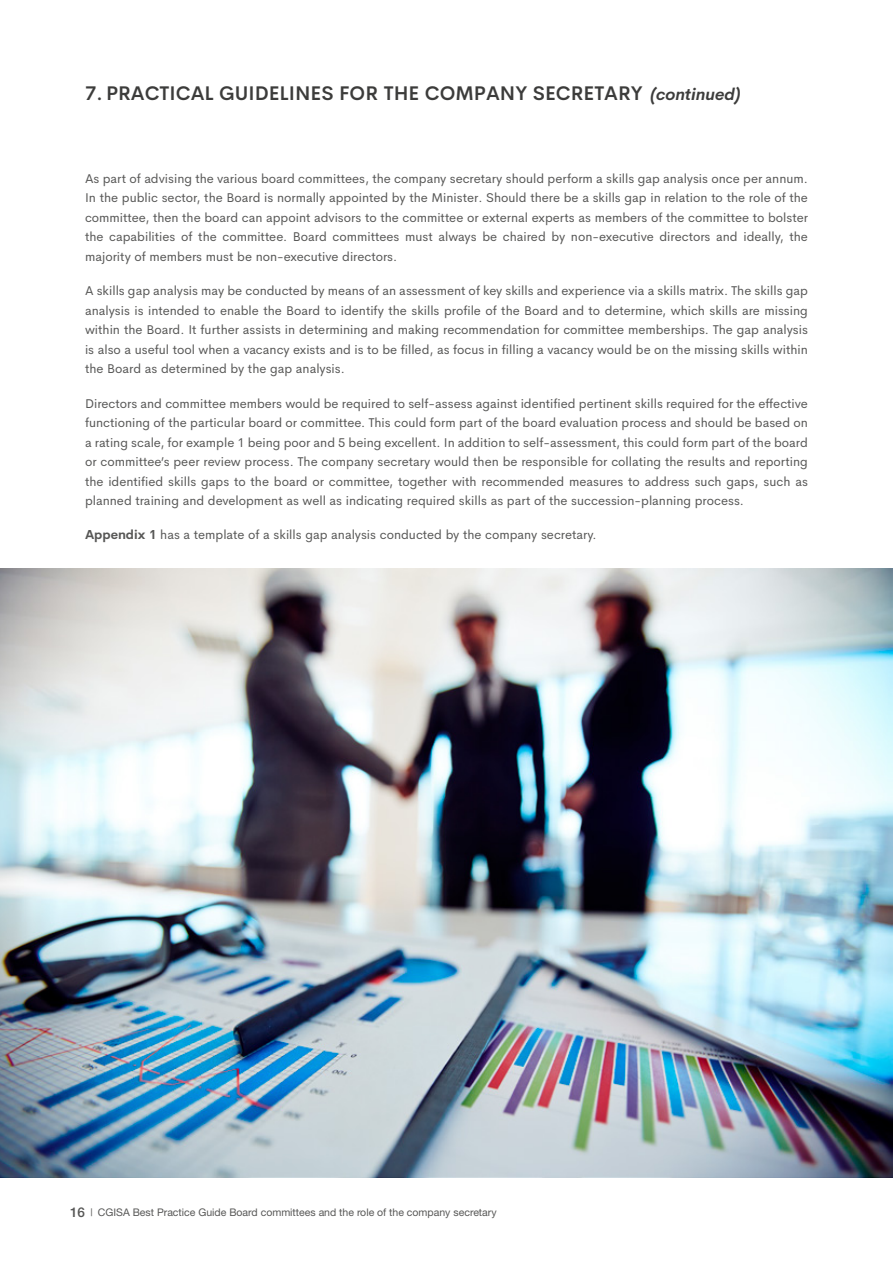
<style>
.page{position:relative;width:893px;height:1263px;background:#fff}
.page>*{position:absolute;margin:0;border:0;box-sizing:border-box;transform-origin:0 0}
.t1{font:600 19.5px "Cerebri Sans";color:#3c3c3b}
.t2{font:12.75px/19.5px "Cerebri Sans";color:#575756;text-align:justify}
.t3{font:10.5px "Helvetica Neue";color:#575756}
.s1{font-weight:700;font-style:italic;font-size:16.5px}
.s2{font-weight:700}
.s3{font-weight:500;font-size:13.5px}
</style>
<div class="page">
<img style="left:0;top:568px;width:893px;height:610px">
<h1 class="t1" style="left:85px;top:78px;width:657px">7. PRACTICAL GUIDELINES FOR THE COMPANY SECRETARY <span class="s1">(continued)</span></h1>
<p class="t2" style="left:85px;top:168px;width:724px">As part of advising the various board committees, the company secretary should perform a skills gap analysis once per annum.<br>In the public sector, the Board is normally appointed by the Minister. Should there be a skills gap in relation to the role of the committee, then the board can appoint advisors to the committee or external experts as members of the committee to bolster the capabilities of the committee. Board committees must always be chaired by non-executive directors and ideally, the majority of members must be non-executive directors.</p>
<p class="t2" style="left:85px;top:280px;width:724px">A skills gap analysis may be conducted by means of an assessment of key skills and experience via a skills matrix. The skills gap analysis is intended to enable the Board to identify the skills profile of the Board and to determine, which skills are missing within the Board. It further assists in determining and making recommendation for committee memberships. The gap analysis is also a useful tool when a vacancy exists and is to be filled, as focus in filling a vacancy would be on the missing skills within the Board as determined by the gap analysis.</p>
<p class="t2" style="left:85px;top:392px;width:724px">Directors and committee members would be required to self-assess against identified pertinent skills required for the effective functioning of the particular board or committee. This could form part of the board evaluation process and should be based on a rating scale, for example 1 being poor and 5 being excellent. In addition to self-assessment, this could form part of the board or committee’s peer review process. The company secretary would then be responsible for collating the results and reporting the identified skills gaps to the board or committee, together with recommended measures to address such gaps, such as planned training and development as well as indicating required skills as part of the succession-planning process.</p>
<p class="t2" style="left:85px;top:524px;width:513px"><span class="s2">Appendix 1</span> has a template of a skills gap analysis conducted by the company secretary.</p>
<p class="t3" style="left:70px;top:1206px;width:428px"><span class="s3">16</span> | CGISA Best Practice Guide Board committees and the role of the company secretary</p>
</div>
